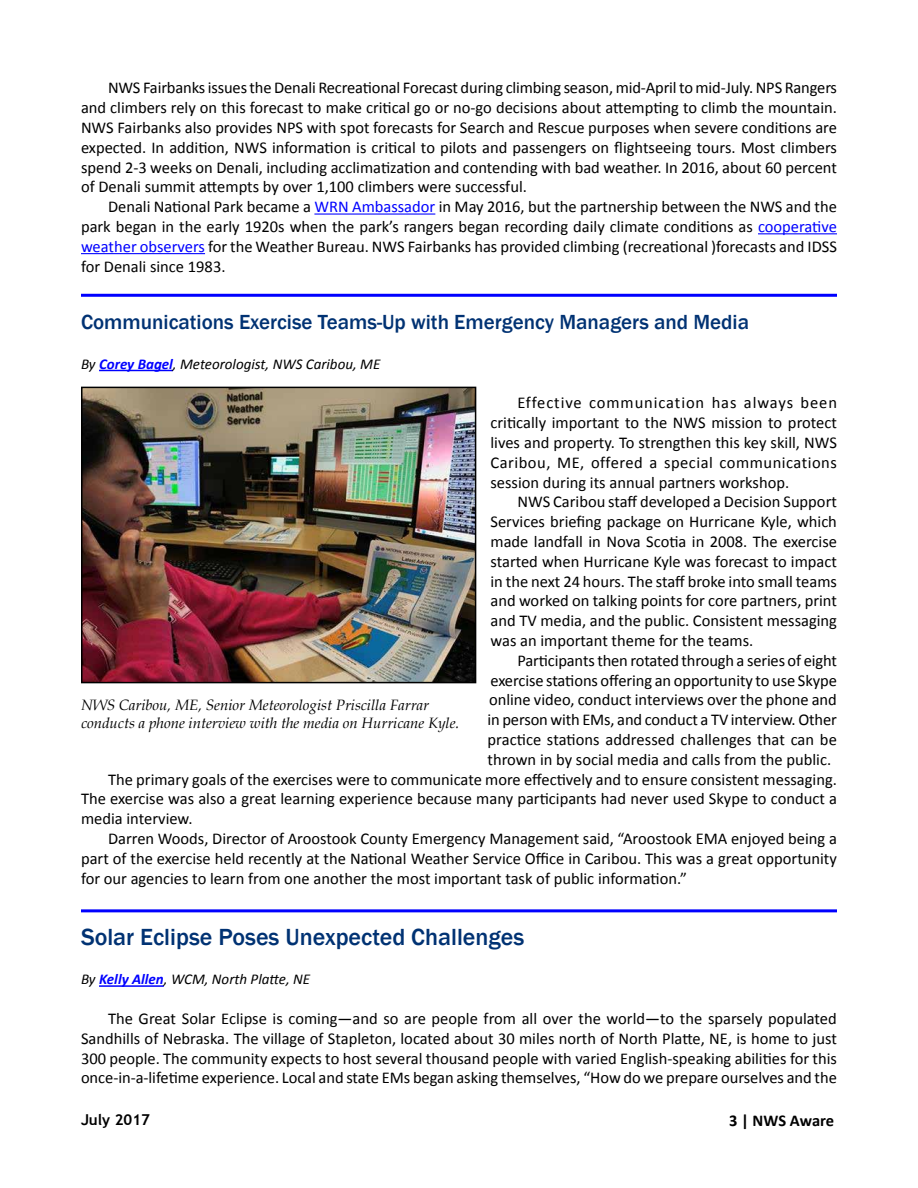
<style>
.page{position:relative;width:918px;height:1188px;background:#fff}
.page>*{position:absolute;margin:0;border:0;box-sizing:border-box;transform-origin:0 0}
.t1{font:500 24px "Franklin Gothic";color:#003273}
.t2{font:500 21px "Franklin Gothic";color:#003273}
.t3{font:16.5px/19.8px "Calibri";color:#000;text-align:justify}
.t4{font:700 16.5px "Calibri";color:#000}
.t5{font:italic 15px/18px "Book Antiqua";color:#000}
.t6{font:italic 15px "Calibri";color:#000}
.t7{font:700 15px "Trebuchet MS";color:#000}
.s1{color:#00f}
.s2{font-weight:700;color:#00f}
</style>
<div class="page">
<hr style="left:314px;top:214px;width:121px;height:1px;background:#00f">
<hr style="left:758px;top:233px;width:79px;height:1px;background:#00f">
<hr style="left:81px;top:253px;width:124px;height:1px;background:#00f">
<hr style="left:81px;top:294px;width:756px;height:3px;background:#00f">
<hr style="left:99px;top:370px;width:74px;height:1px;background:#00f">
<hr style="left:81px;top:909px;width:756px;height:3px;background:#00f">
<hr style="left:99px;top:985px;width:65px;height:2px;background:#00f">
<img style="left:84px;top:390px;width:389px;height:290px">
<div style="left:81px;top:387px;width:395px;height:296px;border:2px solid #000"></div>
<p class="t3" style="left:81px;top:78px;width:758px;text-indent:27px">NWS Fairbanks issues the Denali Recreational Forecast during climbing season, mid-April to mid-July. NPS Rangers and climbers rely on this forecast to make critical go or no-go decisions about attempting to climb the mountain.<br>NWS Fairbanks also provides NPS with spot forecasts for Search and Rescue purposes when severe conditions are expected. In addition, NWS information is critical to pilots and passengers on flightseeing tours. Most climbers spend 2-3 weeks on Denali, including acclimatization and contending with bad weather. In 2016, about 60 percent of Denali summit attempts by over 1,100 climbers were successful.</p>
<p class="t3" style="left:81px;top:197px;width:758px;text-indent:27px">Denali National Park became a <span class="s1">WRN Ambassador</span> in May 2016, but the partnership between the NWS and the park began in the early 1920s when the park’s rangers began recording daily climate conditions as <span class="s1">cooperative weather observers</span> for the Weather Bureau. NWS Fairbanks has provided climbing (recreational )forecasts and IDSS for Denali since 1983.</p>
<p class="t2" style="left:81px;top:309px;width:670px">Communications Exercise Teams-Up with Emergency Managers and Media</p>
<p class="t6" style="left:81px;top:354px;width:301px">By <span class="s2">Corey Bagel</span>, Meteorologist, NWS Caribou, ME</p>
<p class="t3" style="left:491px;top:393px;width:348px;text-indent:27px">Effective communication has always been critically important to the NWS mission to protect lives and property. To strengthen this key skill, NWS Caribou, ME, offered a special communications session during its annual partners workshop.</p>
<p class="t3" style="left:491px;top:492px;width:348px;text-indent:27px">NWS Caribou staff developed a Decision Support Services briefing package on Hurricane Kyle, which made landfall in Nova Scotia in 2008. The exercise started when Hurricane Kyle was forecast to impact in the next 24 hours. The staff broke into small teams and worked on talking points for core partners, print and TV media, and the public. Consistent messaging was an important theme for the teams.</p>
<p class="t3" style="left:518px;top:650px;width:321px">Participants then rotated through a series of eight</p>
<p class="t3" style="left:491px;top:670px;width:348px">exercise stations offering an opportunity to use Skype</p>
<p class="t3" style="left:489px;top:690px;width:349px">online video, conduct interviews over the phone and</p>
<p class="t3" style="left:488px;top:710px;width:351px">in person with EMs, and conduct a TV interview. Other</p>
<p class="t3" style="left:488px;top:730px;width:351px">practice stations addressed challenges that can be</p>
<p class="t3" style="left:488px;top:749px;width:345px">thrown in by social media and calls from the public.</p>
<p class="t3" style="left:108px;top:769px;width:730px">The primary goals of the exercises were to communicate more effectively and to ensure consistent messaging.</p>
<p class="t3" style="left:81px;top:789px;width:758px">The exercise was also a great learning experience because many participants had never used Skype to conduct a</p>
<p class="t3" style="left:81px;top:809px;width:113px">media interview.</p>
<p class="t3" style="left:108px;top:829px;width:730px">Darren Woods, Director of Aroostook County Emergency Management said, “Aroostook EMA enjoyed being a</p>
<p class="t3" style="left:81px;top:848px;width:757px">part of the exercise held recently at the National Weather Service Office in Caribou. This was a great opportunity</p>
<p class="t3" style="left:81px;top:868px;width:607px">for our agencies to learn from one another the most important task of public information.”</p>
<p class="t5" style="left:81px;top:695px;width:380px">NWS Caribou, ME, Senior Meteorologist Priscilla Farrar conducts a phone interview with the media on Hurricane Kyle.</p>
<h1 class="t1" style="left:81px;top:922px;width:445px">Solar Eclipse Poses Unexpected Challenges</h1>
<p class="t6" style="left:81px;top:969px;width:231px">By <span class="s2">Kelly Allen</span>, WCM, North Platte, NE</p>
<p class="t3" style="left:81px;top:1009px;width:758px;text-indent:27px">The Great Solar Eclipse is coming—and so are people from all over the world—to the sparsely populated Sandhills of Nebraska. The village of Stapleton, located about 30 miles north of North Platte, NE, is home to just 300 people. The community expects to host several thousand people with varied English-speaking abilities for this once-in-a-lifetime experience. Local and state EMs began asking themselves, “How do we prepare ourselves and the</p>
<p class="t7" style="left:81px;top:1110px;width:70px">July 2017</p>
<p class="t4" style="left:729px;top:1110px;width:107px">3 | NWS Aware</p>
</div>
